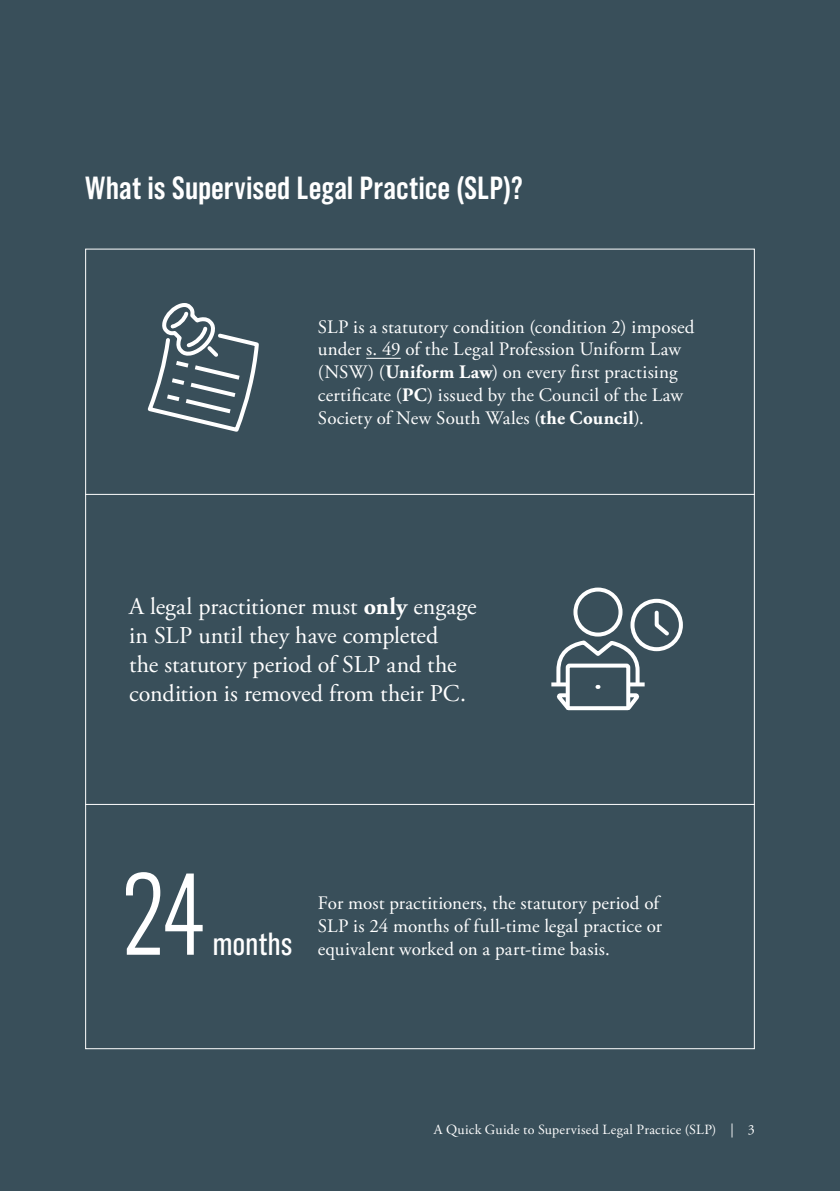
<style>
.page{position:relative;width:840px;height:1191px;background:#fff}
.page>*{position:absolute;margin:0;border:0;box-sizing:border-box;transform-origin:0 0}
.t1{font:300 116px "Grotzec Head Condensed";color:#fff}
.t2{font:600 32px "Grotzec Head Condensed";color:#fff}
.t3{font:24px/28.8px "Adobe Garamond Pro";letter-spacing:-.005em;color:#fff}
.t4{font:19px/22.8px "Adobe Garamond Pro";letter-spacing:.01em;color:#fff}
.t5{font:14px "Adobe Garamond Pro";letter-spacing:.02em;color:#fff}
.s1{font-weight:700}
.s2{font-family:"Grotzec Head Condensed";font-size:32px}
</style>
<div class="page">
<div style="left:0;top:0;width:839px;height:1191px;background:#394f5a"></div>
<hr style="left:366px;top:358px;width:34px;height:1px;background:#fff">
<svg style="left:147px;top:303px;width:112px;height:129px"></svg>
<hr style="left:85px;top:804px;width:669px;height:1px;background:#fff">
<hr style="left:85px;top:494px;width:669px;height:1px;background:#fff">
<div style="left:630px;top:599px;width:52px;height:52px;border:4px solid #fff;border-radius:50%"></div>
<div style="left:573px;top:587px;width:49px;height:49px;border:4px solid #fff;border-radius:50%"></div>
<svg style="left:551px;top:608px;width:121px;height:103px"></svg>
<h2 class="t2" style="left:85px;top:169px;width:439px">What is Supervised Legal Practice (SLP)?</h2>
<p class="t4" style="left:317px;top:316px;width:378px">SLP is a statutory condition (condition 2) imposed under s. 49 of the Legal Profession Uniform Law (NSW) (<span class="s1">Uniform Law</span>) on every first practising certificate (<span class="s1">PC</span>) issued by the Council of the Law Society of New South Wales (<span class="s1">the Council</span>).</p>
<p class="t3" style="left:129px;top:593px;width:349px">A legal practitioner must <span class="s1">only</span> engage in SLP until they have completed<br>the statutory period of SLP and the condition is removed from their PC.</p>
<h1 class="t1" style="left:120px;top:848px;width:89px">24</h1>
<p class="t4" style="left:317px;top:892px;width:345px">For most practitioners, the statutory period of<br>SLP is 24 months of full-time legal practice or</p>
<p class="t4" style="left:212px;top:938px;width:399px"><span class="s2">months</span> equivalent worked on a part-time basis.</p>
<p class="t5" style="left:433px;top:1121px;width:322px">A Quick Guide to Supervised Legal Practice (SLP) | 3</p>
</div>
